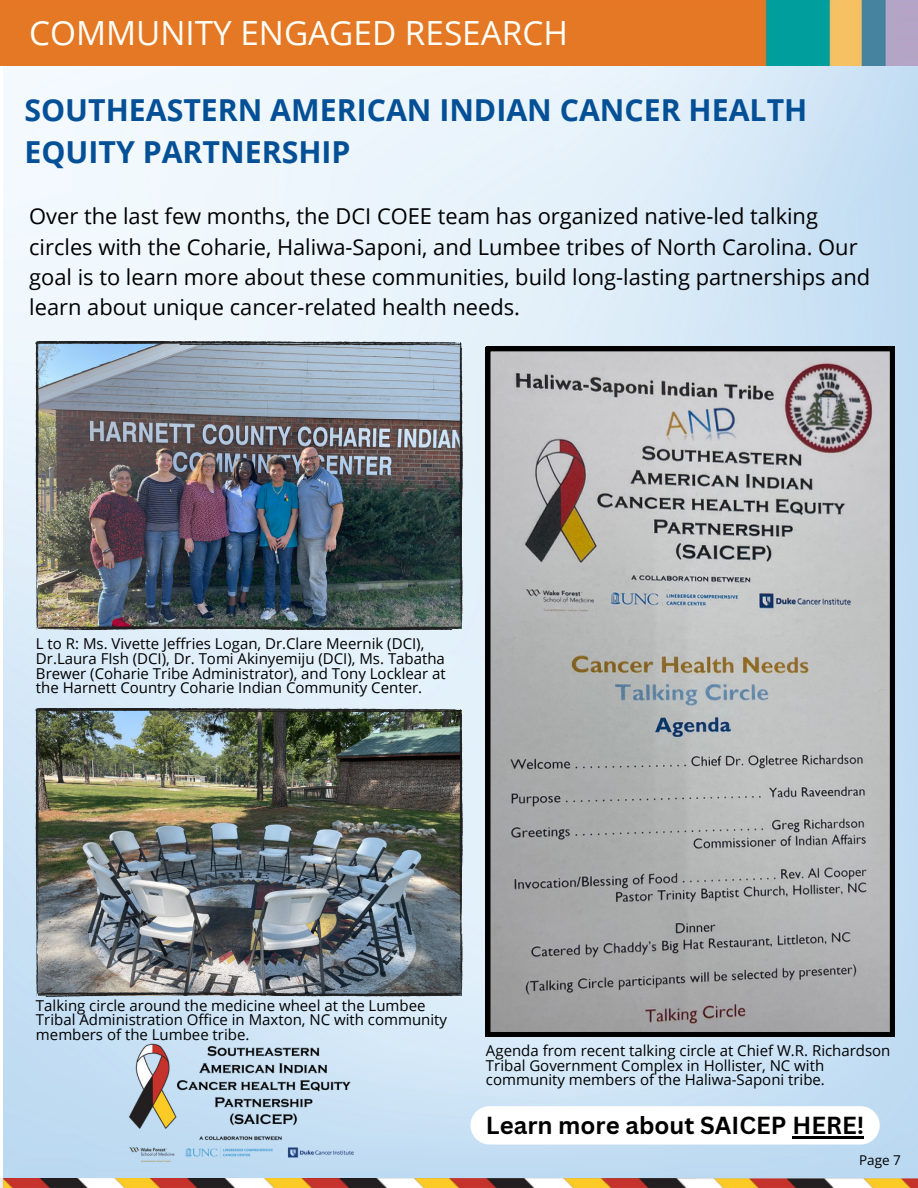
<style>
.page{position:relative;width:918px;height:1188px;background:#fff}
.page>*{position:absolute;margin:0;border:0;box-sizing:border-box;transform-origin:0 0}
.t1{font:33.3px "Open Sans";color:#fffff9}
.t2{font:700 30.3px/41.7px "Open Sans";color:#045096}
.t3{font:700 24px "Canva Sans";color:#000}
.t4{font:21.9px/30.3px "Open Sans";color:#000}
.t5{font:15px/14.5px "Open Sans";color:#000}
.t6{font:13.5px "Open Sans";color:#000}
</style>
<div class="page">
<img style="left:4px;top:65px;width:914px;height:1114px">
<img style="left:0;top:1179px;width:918px;height:9px">
<div style="left:470px;top:1106px;width:410px;height:39px;background:#fff;border-radius:19px"></div>
<hr style="left:792px;top:1136px;width:72px;height:2px;background:#000">
<img style="left:0;top:0;width:918px;height:65px">
<img style="left:36px;top:341px;width:427px;height:289px">
<img style="left:36px;top:708px;width:427px;height:289px">
<img style="left:126px;top:1042px;width:229px;height:126px">
<svg style="left:486px;top:347px;width:408px;height:689px;background:#a8a8a9"></svg>
<h1 class="t1" style="left:29px;top:10px;width:540px">COMMUNITY ENGAGED RESEARCH</h1>
<h3 class="t2" style="left:25px;top:89px;width:784px">SOUTHEASTERN AMERICAN INDIAN CANCER HEALTH<br>EQUITY PARTNERSHIP</h3>
<p class="t4" style="left:29px;top:201px;width:843px">Over the last few months, the DCI COEE team has organized native-led talking circles with the Coharie, Haliwa-Saponi, and Lumbee tribes of North Carolina. Our goal is to learn more about these communities, build long-lasting partnerships and learn about unique cancer-related health needs.</p>
<p class="t5" style="left:36px;top:636px;width:411px">L to R: Ms. Vivette Jeffries Logan, Dr.Clare Meernik (DCI), Dr.Laura FIsh (DCI), Dr. Tomi Akinyemiju (DCI), Ms. Tabatha Brewer (Coharie Tribe Administrator), and Tony Locklear at the Harnett Country Coharie Indian Community Center.</p>
<p class="t5" style="left:36px;top:997px;width:413px">Talking circle around the medicine wheel at the Lumbee<br>Tribal Administration Office in Maxton, NC with community members of the Lumbee tribe.</p>
<p class="t5" style="left:486px;top:1043px;width:406px">Agenda from recent talking circle at Chief W.R. Richardson<br>Tribal Government Complex in Hollister, NC with community members of the Haliwa-Saponi tribe.</p>
<p class="t3" style="left:486px;top:1108px;width:380px">Learn more about SAICEP HERE!</p>
<p class="t6" style="left:859px;top:1151px;width:43px">Page 7</p>
</div>
